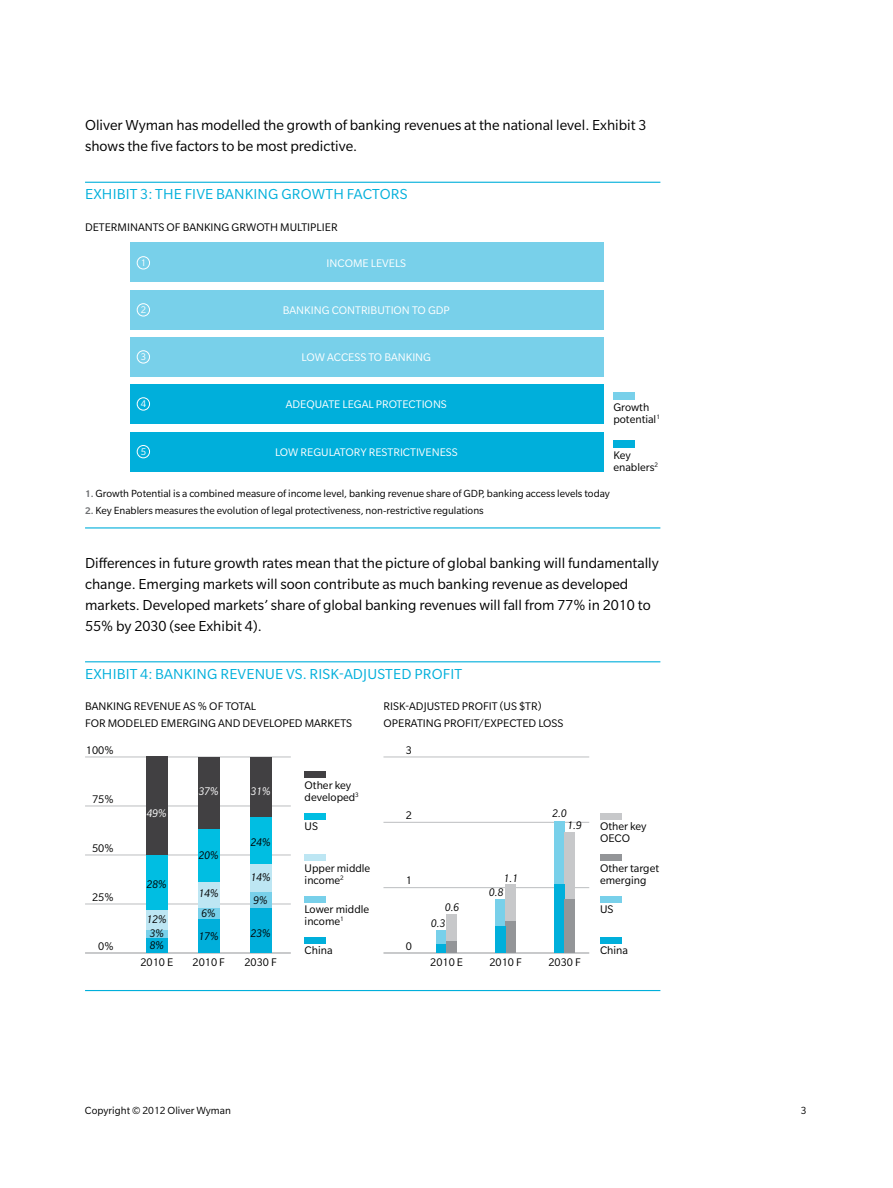
<style>
.page{position:relative;width:893px;height:1188px;background:#fff}
.page>*{position:absolute;margin:0;border:0;box-sizing:border-box;transform-origin:0 0}
.t1{font:15.75px/21px "Slate Pro";color:#000}
.t2{font:15.75px "Slate Pro";letter-spacing:.01em;color:#00afdb}
.t3{font:12px/12px "Slate Pro";color:#000}
.t4{font:12px "Slate Pro";color:#fff}
.t5{font:italic 12px "Slate Pro";color:#000}
.t6{font:italic 12px "Slate Pro";color:#fff}
.t7{font:11.25px "Slate Pro";color:#000}
.t8{font:10.5px "Slate Pro";color:#fff}
.s1{font-weight:500;font-size:10.5px;color:#6d6e71}
</style>
<div class="page">
<hr style="left:85px;top:182px;width:575px;height:1px;background:#00afdb">
<hr style="left:85px;top:527px;width:575px;height:2px;background:#00afdb">
<hr style="left:85px;top:661px;width:575px;height:1px;background:#00afdb">
<hr style="left:85px;top:990px;width:575px;height:1px;background:#00afdb">
<div style="left:130px;top:242px;width:474px;height:40px;background:#78d0ea"></div>
<div style="left:137px;top:256px;width:13px;height:13px;border:1px solid #fff;border-radius:50%"></div>
<div style="left:130px;top:290px;width:474px;height:40px;background:#78d0ea"></div>
<div style="left:137px;top:303px;width:13px;height:13px;border:1px solid #fff;border-radius:50%"></div>
<div style="left:130px;top:337px;width:474px;height:40px;background:#78d0ea"></div>
<div style="left:137px;top:350px;width:13px;height:13px;border:1px solid #fff;border-radius:50%"></div>
<div style="left:130px;top:384px;width:474px;height:40px;background:#00afdb"></div>
<div style="left:137px;top:397px;width:13px;height:14px;border:1px solid #fff;border-radius:50%"></div>
<div style="left:130px;top:432px;width:474px;height:40px;background:#00afdb"></div>
<div style="left:137px;top:445px;width:13px;height:13px;border:1px solid #fff;border-radius:50%"></div>
<div style="left:613px;top:392px;width:21px;height:8px;background:#78d0ea"></div>
<div style="left:613px;top:440px;width:21px;height:8px;background:#00afdb"></div>
<div style="left:600px;top:813px;width:21px;height:7px;background:#c7c8ca"></div>
<div style="left:600px;top:855px;width:21px;height:6px;background:#939598"></div>
<div style="left:600px;top:896px;width:21px;height:6px;background:#78d0ea"></div>
<div style="left:600px;top:937px;width:21px;height:7px;background:#00afdb"></div>
<hr style="left:85px;top:806px;width:206px;height:1px;background:#bcbec0">
<hr style="left:85px;top:904px;width:206px;height:1px;background:#bcbec0">
<hr style="left:85px;top:855px;width:206px;height:1px;background:#bcbec0">
<hr style="left:85px;top:757px;width:206px;height:1px;background:#bcbec0">
<hr style="left:85px;top:953px;width:206px;height:1px;background:#939598">
<hr style="left:383px;top:887px;width:206px;height:1px;background:#bcbec0">
<hr style="left:383px;top:822px;width:206px;height:1px;background:#bcbec0">
<hr style="left:383px;top:757px;width:206px;height:1px;background:#bcbec0">
<hr style="left:383px;top:953px;width:206px;height:1px;background:#939598">
<div style="left:305px;top:813px;width:21px;height:7px;background:#00bee2"></div>
<div style="left:305px;top:855px;width:21px;height:6px;background:#bde6f3"></div>
<div style="left:305px;top:896px;width:21px;height:6px;background:#78d0ea"></div>
<div style="left:305px;top:937px;width:21px;height:7px;background:#00afdb"></div>
<div style="left:305px;top:772px;width:21px;height:6px;background:#414042"></div>
<div style="left:250px;top:907px;width:21px;height:46px;background:#00afdb"></div>
<div style="left:250px;top:892px;width:21px;height:15px;background:#78d0ea"></div>
<div style="left:250px;top:864px;width:21px;height:28px;background:#bde6f3"></div>
<div style="left:250px;top:816px;width:21px;height:48px;background:#00bee2"></div>
<div style="left:250px;top:757px;width:21px;height:59px;background:#414042"></div>
<div style="left:198px;top:919px;width:21px;height:34px;background:#00afdb"></div>
<div style="left:198px;top:907px;width:21px;height:12px;background:#78d0ea"></div>
<div style="left:198px;top:880px;width:21px;height:27px;background:#bde6f3"></div>
<div style="left:198px;top:829px;width:21px;height:53px;background:#00bee2"></div>
<div style="left:198px;top:757px;width:21px;height:72px;background:#414042"></div>
<div style="left:146px;top:937px;width:21px;height:16px;background:#00afdb"></div>
<div style="left:146px;top:930px;width:21px;height:7px;background:#78d0ea"></div>
<div style="left:146px;top:907px;width:21px;height:23px;background:#bde6f3"></div>
<div style="left:146px;top:854px;width:21px;height:56px;background:#00bee2"></div>
<div style="left:146px;top:757px;width:21px;height:98px;background:#414042"></div>
<div style="left:436px;top:943px;width:11px;height:10px;background:#00afdb"></div>
<div style="left:436px;top:930px;width:11px;height:13px;background:#78d0ea"></div>
<div style="left:447px;top:940px;width:10px;height:13px;background:#939598"></div>
<div style="left:447px;top:914px;width:10px;height:26px;background:#c7c8ca"></div>
<div style="left:495px;top:899px;width:11px;height:44px;background:#78d0ea"></div>
<div style="left:506px;top:884px;width:10px;height:56px;background:#c7c8ca"></div>
<div style="left:506px;top:922px;width:10px;height:31px;background:#939598"></div>
<div style="left:495px;top:927px;width:11px;height:26px;background:#00afdb"></div>
<div style="left:554px;top:821px;width:11px;height:122px;background:#78d0ea"></div>
<div style="left:565px;top:833px;width:10px;height:107px;background:#c7c8ca"></div>
<div style="left:554px;top:885px;width:11px;height:68px;background:#00afdb"></div>
<div style="left:565px;top:899px;width:10px;height:54px;background:#939598"></div>
<p class="t1" style="left:85px;top:115px;width:563px">Oliver Wyman has modelled the growth of banking revenues at the national level. Exhibit 3 shows the five factors to be most predictive.</p>
<p class="t2" style="left:85px;top:186px;width:209px">Exhi bit 3: the five banki ng grow</p>
<p class="t2" style="left:326px;top:186px;width:64px">thfactors</p>
<p class="t3" style="left:85px;top:221px;width:254px">DETERMINANTS OF BANKING GRWOTH MULTIPLIER</p>
<p class="t8" style="left:141px;top:258px;width:7px">1</p>
<p class="t4" style="left:327px;top:257px;width:81px">INCOME LEVELS</p>
<p class="t4" style="left:283px;top:304px;width:169px">BANKING CONTRIBUTION TO GDP</p>
<p class="t4" style="left:302px;top:351px;width:131px">LOW ACCESS TO BANKING</p>
<p class="t4" style="left:286px;top:398px;width:163px">ADEQUATE LEGAL PROTECTIONS</p>
<p class="t4" style="left:275px;top:446px;width:184px">LOW REGULATORY RESTRICTIVENESS</p>
<p class="t3" style="left:613px;top:449px;width:46px">Key enablers<sup>2</sup></p>
<p class="t8" style="left:141px;top:305px;width:7px">2</p>
<p class="t8" style="left:141px;top:352px;width:7px">3</p>
<p class="t8" style="left:141px;top:399px;width:7px">4</p>
<p class="t3" style="left:613px;top:401px;width:48px">Growth potential<sup>1</sup></p>
<p class="t8" style="left:141px;top:446px;width:7px">5</p>
<p class="t7" style="left:85px;top:488px;width:526px"><span class="s1">1.</span> Growth Potential is a combined measure of income level, banking revenue share of GDP, banking access levels today</p>
<p class="t7" style="left:85px;top:504px;width:400px"><span class="s1">2.</span> Key Enablers measures the evolution of legal protectiveness, non-restrictive regulations</p>
<p class="t1" style="left:85px;top:552px;width:575px">Differences in future growth rates mean that the picture of global banking will fundamentally change. Emerging markets will soon contribute as much banking revenue as developed markets. Developed markets’ share of global banking revenues will fall from 77% in 2010 to 55% by 2030 (see Exhibit 4).</p>
<p class="t2" style="left:85px;top:666px;width:338px">Exhi bit 4: banki ng revenue vs. risk-adjusted profi</p>
<p class="t2" style="left:455px;top:666px;width:9px">t</p>
<p class="t3" style="left:383px;top:718px;width:181px">OPERATING PROFIT/EXPECTED LOSS</p>
<p class="t3" style="left:383px;top:700px;width:159px">RISK-ADJUSTED PROFIT (US $TR)</p>
<p class="t3" style="left:85px;top:700px;width:172px">BANKING REVENUE AS % OF TOTAL</p>
<p class="t3" style="left:85px;top:718px;width:269px">FOR MODELED EMERGING AND DEVELOPED MARKETS</p>
<p class="t3" style="left:86px;top:744px;width:29px">100%</p>
<p class="t3" style="left:92px;top:793px;width:23px">75%</p>
<p class="t3" style="left:92px;top:842px;width:23px">50%</p>
<p class="t3" style="left:92px;top:891px;width:23px">25%</p>
<p class="t3" style="left:98px;top:940px;width:17px">0%</p>
<p class="t6" style="left:147px;top:807px;width:21px">49%</p>
<p class="t5" style="left:147px;top:878px;width:21px">28%</p>
<p class="t5" style="left:147px;top:913px;width:21px">12%</p>
<p class="t5" style="left:150px;top:927px;width:16px">3%</p>
<p class="t5" style="left:150px;top:939px;width:16px">8%</p>
<p class="t3" style="left:140px;top:956px;width:34px">2010 E</p>
<p class="t6" style="left:199px;top:784px;width:21px">37%</p>
<p class="t5" style="left:199px;top:849px;width:21px">20%</p>
<p class="t5" style="left:199px;top:887px;width:21px">14%</p>
<p class="t5" style="left:202px;top:907px;width:16px">6%</p>
<p class="t5" style="left:199px;top:930px;width:21px">17%</p>
<p class="t3" style="left:193px;top:956px;width:34px">2010 F</p>
<p class="t6" style="left:251px;top:784px;width:21px">31%</p>
<p class="t5" style="left:251px;top:836px;width:21px">24%</p>
<p class="t5" style="left:251px;top:871px;width:21px">14%</p>
<p class="t5" style="left:254px;top:894px;width:16px">9%</p>
<p class="t5" style="left:251px;top:927px;width:21px">23%</p>
<p class="t3" style="left:244px;top:956px;width:34px">2030 F</p>
<p class="t3" style="left:305px;top:779px;width:56px">Other key developed<sup>3</sup></p>
<p class="t3" style="left:305px;top:820px;width:15px">US</p>
<p class="t3" style="left:305px;top:862px;width:67px">Upper middle income<sup>2</sup></p>
<p class="t3" style="left:305px;top:903px;width:66px">Lower middle income<sup>1</sup></p>
<p class="t3" style="left:305px;top:944px;width:29px">China</p>
<p class="t3" style="left:406px;top:744px;width:8px">3</p>
<p class="t3" style="left:406px;top:809px;width:8px">2</p>
<p class="t5" style="left:553px;top:807px;width:16px">2.0</p>
<p class="t5" style="left:568px;top:819px;width:16px">1.9</p>
<p class="t3" style="left:600px;top:820px;width:48px">Other key<br>OECO</p>
<p class="t3" style="left:406px;top:875px;width:8px">1</p>
<p class="t5" style="left:504px;top:872px;width:16px">1.1</p>
<p class="t3" style="left:600px;top:862px;width:61px">Other target emerging</p>
<p class="t5" style="left:489px;top:886px;width:16px">0.8</p>
<p class="t5" style="left:445px;top:901px;width:16px">0.6</p>
<p class="t3" style="left:600px;top:903px;width:15px">US</p>
<p class="t5" style="left:431px;top:917px;width:16px">0.3</p>
<p class="t3" style="left:406px;top:940px;width:8px">0</p>
<p class="t3" style="left:600px;top:944px;width:29px">China</p>
<p class="t3" style="left:430px;top:956px;width:34px">2010 E</p>
<p class="t3" style="left:489px;top:956px;width:34px">2010 F</p>
<p class="t3" style="left:548px;top:956px;width:34px">2030 F</p>
<p class="t7" style="left:85px;top:1105px;width:147px">Copyright © 2012 Oliver Wyman</p>
<p class="t7" style="left:801px;top:1105px;width:7px">3</p>
</div>
